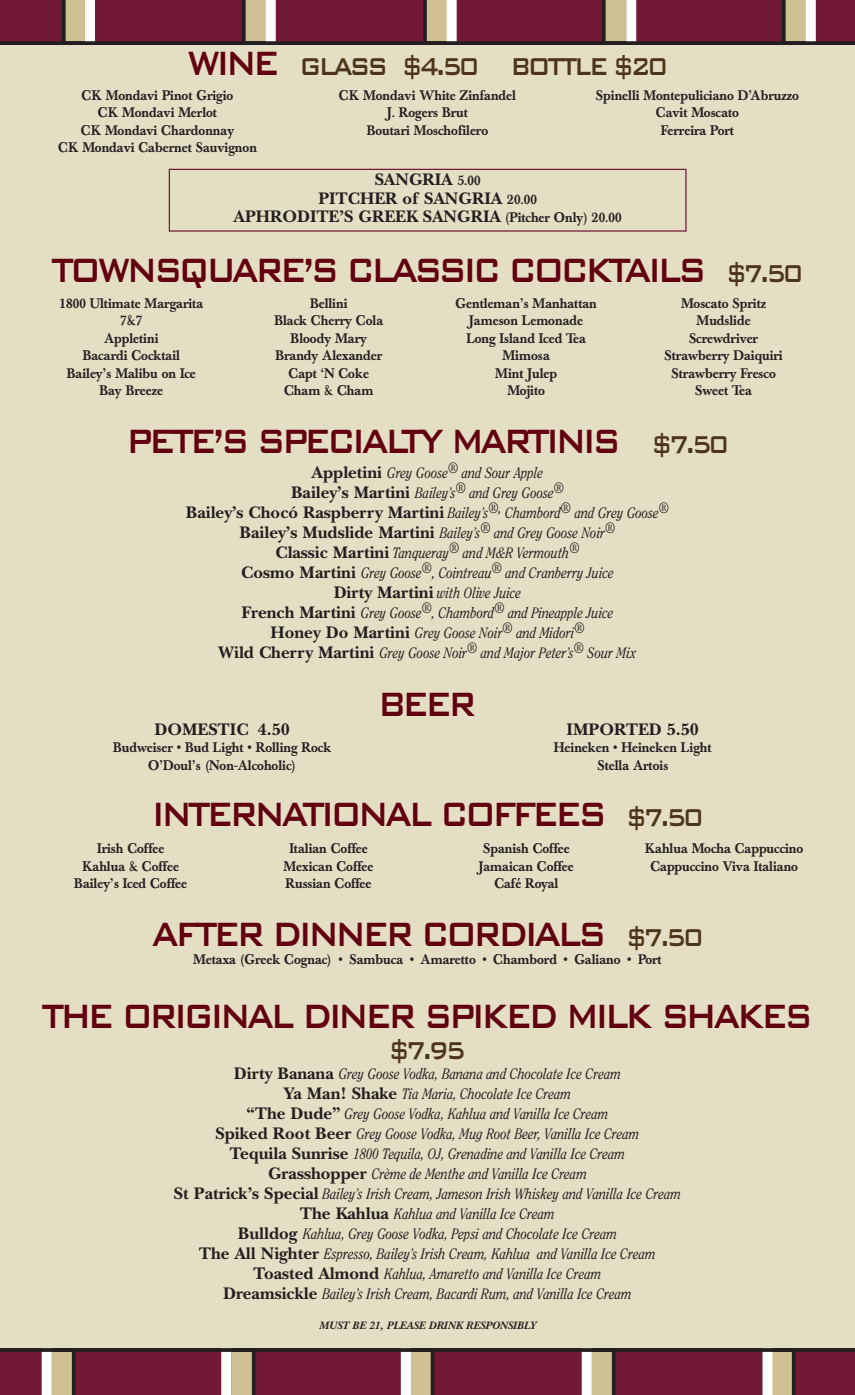
<style>
.page{position:relative;width:855px;height:1395px;background:#e4dec4}
.page>*{position:absolute;margin:0;border:0;box-sizing:border-box;transform-origin:0 0}
.t1{font:500 45px "Bank Gothic BT";letter-spacing:-.115em;color:#62000f;scale:.8 1}
.t2{font:500 32.5px "Bank Gothic BT";letter-spacing:-.115em;color:#4c351b;scale:.8 1}
.t3{font:700 17.5px/18.8px "New Baskerville";color:#231f20;text-align:center}
.t4{font:italic 15px/20px "Clearface";color:#231f20;text-align:center;scale:.85 1}
.t5{font:500 13.75px/17.5px "Baskerville";color:#231f20;text-align:center;scale:.95 1}
.t6{font:italic 700 11.25px "New Baskerville";color:#231f20}
.s1{font-size:45px;color:#62000f}
.s2{font-family:"Baskerville";font-weight:500;font-size:13.75px}
.s3{font-size:32.5px;color:#4c351b}
.s4{font-family:"New Baskerville";font-weight:700;font-style:normal;font-size:17.5px}
</style>
<div class="page">
<div style="left:0;top:0;width:855px;height:45px;background:#721935"></div>
<svg style="left:62px;top:0;width:23px;height:41px"></svg>
<svg style="left:242px;top:0;width:24px;height:41px"></svg>
<svg style="left:423px;top:0;width:24px;height:41px"></svg>
<svg style="left:602px;top:0;width:24px;height:41px"></svg>
<svg style="left:782px;top:0;width:24px;height:41px"></svg>
<div style="left:85px;top:0;width:10px;height:45px;background:#fff"></div>
<div style="left:266px;top:0;width:10px;height:45px;background:#fff"></div>
<div style="left:447px;top:0;width:10px;height:45px;background:#fff"></div>
<div style="left:626px;top:0;width:10px;height:45px;background:#fff"></div>
<div style="left:806px;top:0;width:10px;height:45px;background:#fff"></div>
<svg style="left:0;top:41px;width:855px;height:4px;background:#271f21"></svg>
<div style="left:0;top:1348px;width:855px;height:47px;background:#721935"></div>
<svg style="left:772px;top:1352px;width:24px;height:43px"></svg>
<svg style="left:592px;top:1352px;width:24px;height:43px"></svg>
<svg style="left:411px;top:1352px;width:23px;height:43px"></svg>
<svg style="left:231px;top:1352px;width:25px;height:43px"></svg>
<svg style="left:52px;top:1352px;width:24px;height:43px"></svg>
<div style="left:762px;top:1348px;width:10px;height:47px;background:#fff"></div>
<div style="left:582px;top:1348px;width:10px;height:47px;background:#fff"></div>
<div style="left:401px;top:1348px;width:10px;height:47px;background:#fff"></div>
<div style="left:221px;top:1348px;width:10px;height:47px;background:#fff"></div>
<div style="left:42px;top:1348px;width:10px;height:47px;background:#fff"></div>
<hr style="left:0;top:1348px;width:855px;height:4px;background:#231f20">
<div style="left:169px;top:169px;width:518px;height:63px;border:1px solid #721935"></div>
<h2 class="t2" style="left:187px;top:45px;width:603px"><span class="s1">WINE</span> GLASS $4.50 BOTTLE $20</h2>
<p class="t5" style="left:58px;top:88px;width:211px">CK Mondavi Pinot Grigio<br>CK Mondavi Merlot<br>CK Mondavi Chardonnay<br>CK Mondavi Cabernet Sauvignon</p>
<p class="t5" style="left:339px;top:88px;width:188px">CK Mondavi White Zinfandel<br>J. Rogers Brut<br>Boutari Moschofilero</p>
<p class="t5" style="left:596px;top:88px;width:215px">Spinelli Montepuliciano D’Abruzzo<br>Cavit Moscato<br>Ferreira Port</p>
<p class="t3" style="left:234px;top:170px;width:389px">SANGRIA <span class="s2">5.00<br></span>PITCHER of SANGRIA <span class="s2">20.00<br></span>APHRODITE’S GREEK SANGRIA <span class="s2">(Pitcher Only) 20.00</span></p>
<h1 class="t1" style="left:52px;top:240px;width:941px">TOWNSQUARE’S CLASSIC COCKTAILS <span class="s3">$7.50</span></h1>
<p class="t5" style="left:60px;top:296px;width:153px">1800 Ultimate Margarita<br>7&amp;7<br>Appletini<br>Bacardi Cocktail<br>Bailey’s Malibu on Ice<br>Bay Breeze</p>
<p class="t5" style="left:274px;top:296px;width:116px">Bellini<br>Black Cherry Cola<br>Bloody Mary<br>Brandy Alexander<br>Capt ‘N Coke<br>Cham &amp; Cham</p>
<p class="t5" style="left:456px;top:296px;width:150px">Gentleman’s Manhattan<br>Jameson Lemonade<br>Long Island Iced Tea<br>Mimosa<br>Mint Julep<br>Mojito</p>
<p class="t5" style="left:665px;top:296px;width:126px">Moscato Spritz<br>Mudslide<br>Screwdriver<br>Strawberry Daiquiri<br>Strawberry Fresco<br>Sweet Tea</p>
<h1 class="t1" style="left:126px;top:412px;width:755px">PETE’S SPECIALTY MARTINIS <span class="s3">$7.50</span></h1>
<p class="t4" style="left:186px;top:464px;width:570px"><span class="s4">Appletini</span> Grey Goose® and Sour Apple<br><span class="s4">Bailey’s Martini</span> Bailey’s® and Grey Goose®<br><span class="s4">Bailey’s Chocó Raspberry Martini</span> Bailey’s®, Chambord® and Grey Goose® <span class="s4">Bailey’s Mudslide Martini</span> Bailey’s® and Grey Goose Noir®<br><span class="s4">Classic Martini</span> Tanqueray® and M&amp;R Vermouth®<br><span class="s4">Cosmo Martini</span> Grey Goose®, Cointreau® and Cranberry Juice<br><span class="s4">Dirty Martini</span> with Olive Juice<br><span class="s4">French Martini</span> Grey Goose®, Chambord® and Pineapple Juice<br><span class="s4">Honey Do Martini</span> Grey Goose Noir® and Midori®<br><span class="s4">Wild Cherry Martini</span> Grey Goose Noir® and Major Peter’s® Sour Mix</p>
<p class="t3" style="left:154px;top:720px;width:137px">DOMESTIC 4.50</p>
<p class="t5" style="left:113px;top:741px;width:231px">Budweiser • Bud Light • Rolling Rock<br>O’Doul’s (Non-Alcoholic)</p>
<h1 class="t1" style="left:378px;top:674px;width:126px">BEER</h1>
<p class="t3" style="left:567px;top:720px;width:134px">IMPORTED 5.50</p>
<p class="t5" style="left:554px;top:741px;width:168px">Heineken • Heineken Light<br>Stella Artois</p>
<h1 class="t1" style="left:151px;top:784px;width:692px">INTERNATIONAL COFFEES <span class="s3">$7.50</span></h1>
<p class="t5" style="left:74px;top:841px;width:120px">Irish Coffee<br>Kahlua &amp; Coffee<br>Bailey’s Iced Coffee</p>
<p class="t5" style="left:284px;top:841px;width:96px">Italian Coffee<br>Mexican Coffee<br>Russian Coffee</p>
<p class="t5" style="left:479px;top:841px;width:102px">Spanish Coffee<br>Jamaican Coffee<br>Café Royal</p>
<p class="t5" style="left:645px;top:841px;width:168px">Kahlua Mocha Cappuccino<br>Cappuccino Viva Italiano</p>
<h1 class="t1" style="left:151px;top:904px;width:692px">AFTER DINNER CORDIALS <span class="s3">$7.50</span></h1>
<p class="t5" style="left:193px;top:952px;width:495px">Metaxa (Greek Cognac) • Sambuca • Amaretto • Chambord • Galiano • Port</p>
<h1 class="t1" style="left:42px;top:986px;width:966px">THE ORIGINAL DINER SPIKED MILK SHAKES</h1>
<h2 class="t2" style="left:389px;top:1029px;width:98px">$7.95</h2>
<p class="t4" style="left:174px;top:1065px;width:598px"><span class="s4">Dirty Banana</span> Grey Goose Vodka, Banana and Chocolate Ice Cream<br><span class="s4">Ya Man! Shake</span> Tia Maria, Chocolate Ice Cream<br><span class="s4">“The Dude”</span> Grey Goose Vodka, Kahlua and Vanilla Ice Cream<br><span class="s4">Spiked Root Beer</span> Grey Goose Vodka, Mug Root Beer, Vanilla Ice Cream<br><span class="s4">Tequila Sunrise</span> 1800 Tequila, OJ, Grenadine and Vanilla Ice Cream<br><span class="s4">Grasshopper</span> Crème de Menthe and Vanilla Ice Cream<br><span class="s4">St Patrick’s Special</span> Bailey’s Irish Cream, Jameson Irish Whiskey and Vanilla Ice Cream <span class="s4">The Kahlua</span> Kahlua and Vanilla Ice Cream<br><span class="s4">Bulldog</span> Kahlua, Grey Goose Vodka, Pepsi and Chocolate Ice Cream<br><span class="s4">The All Nighter</span> Espresso, Bailey’s Irish Cream, Kahlua and Vanilla Ice Cream <span class="s4">Toasted Almond</span> Kahlua, Amaretto and Vanilla Ice Cream<br><span class="s4">Dreamsickle</span> Bailey’s Irish Cream, Bacardi Rum, and Vanilla Ice Cream</p>
<p class="t6" style="left:319px;top:1319px;width:219px">MUST BE 21, PLEASE DRINK RESPONSIBLY</p>
</div>
